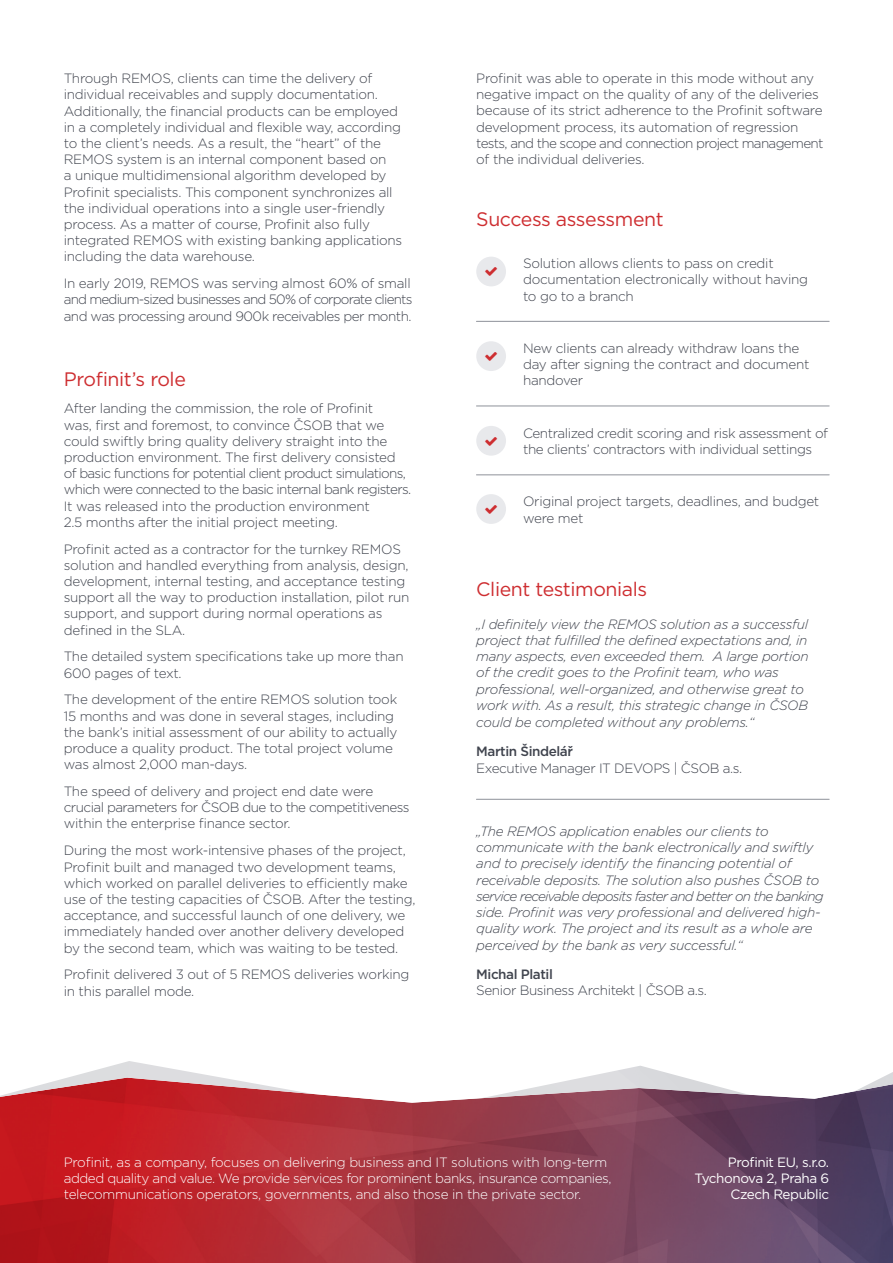
<style>
.page{position:relative;width:893px;height:1263px;background:#fff}
.page>*{position:absolute;margin:0;border:0;box-sizing:border-box;transform-origin:0 0}
.t1{font:19.5px "Gotham";letter-spacing:-.02em;color:#ce2e31}
.t2{font:300 13.5px/16.2px "Gotham";letter-spacing:-.02em;color:#40444e}
.t3{font:italic 300 13.5px/16.4px "Gotham";letter-spacing:-.02em;color:#40444e}
.t4{font:300 13.5px/16.2px "Gotham";letter-spacing:-.02em;color:#fff}
.t5{font:300 13.5px/16.2px "Gotham";letter-spacing:-.04em;color:#40444e}
.t6{font:13.5px/16.2px "Gotham";letter-spacing:-.03em;color:#fff;text-align:right}
.t7{font:500 13.5px "Gotham";letter-spacing:-.03em;color:#40444e}
</style>
<div class="page">
<img style="left:71px;top:1061px;width:822px;height:16px">
<img style="left:0;top:1077px;width:893px;height:186px">
<div style="left:476px;top:257px;width:30px;height:29px;background:#e8e9ec;border-radius:50%"></div>
<div style="left:476px;top:341px;width:30px;height:30px;background:#e8e9ec;border-radius:50%"></div>
<div style="left:476px;top:426px;width:30px;height:30px;background:#e8e9ec;border-radius:50%"></div>
<div style="left:476px;top:494px;width:30px;height:30px;background:#e8e9ec;border-radius:50%"></div>
<hr style="left:476px;top:321px;width:353px;height:1px;background:#8e9199">
<hr style="left:476px;top:406px;width:353px;height:1px;background:#8e9199">
<hr style="left:476px;top:475px;width:353px;height:1px;background:#8e9199">
<hr style="left:476px;top:799px;width:353px;height:1px;background:#8e9199">
<p class="t2" style="left:64px;top:71px;width:340px">Through REMOS, clients can time the delivery of individual receivables and supply documentation.<br>Additionally, the financial products can be employed in a completely individual and flexible way, according to the client’s needs. As a result, the “heart” of the REMOS system is an internal component based on<br>a unique multidimensional algorithm developed by Profinit specialists. This component synchronizes all the individual operations into a single user-friendly process. As a matter of course, Profinit also fully integrated REMOS with existing banking applications including the data warehouse.</p>
<p class="t5" style="left:64px;top:276px;width:350px">In early 2019, REMOS was serving almost 60% of small and medium-sized businesses and 50% of corporate clients and was processing around 900k receivables per month.</p>
<h1 class="t1" style="left:64px;top:372px;width:124px">Profinit’s role</h1>
<p class="t2" style="left:64px;top:401px;width:349px">After landing the commission, the role of Profinit<br>was, first and foremost, to convince ČSOB that we could swiftly bring quality delivery straight into the production environment. The first delivery consisted of basic functions for potential client product simulations, which were connected to the basic internal bank registers.<br>It was released into the production environment<br>2.5 months after the initial project meeting.</p>
<p class="t2" style="left:64px;top:542px;width:347px">Profinit acted as a contractor for the turnkey REMOS solution and handled everything from analysis, design, development, internal testing, and acceptance testing support all the way to production installation, pilot run support, and support during normal operations as defined in the SLA.</p>
<p class="t2" style="left:64px;top:649px;width:341px">The detailed system specifications take up more than<br>600 pages of text.</p>
<p class="t2" style="left:64px;top:692px;width:335px">The development of the entire REMOS solution took 15 months and was done in several stages, including the bank’s initial assessment of our ability to actually produce a quality product. The total project volume was almost 2,000 man-days.</p>
<p class="t2" style="left:64px;top:784px;width:347px">The speed of delivery and project end date were crucial parameters for ČSOB due to the competitiveness within the enterprise finance sector.</p>
<p class="t2" style="left:64px;top:843px;width:353px">During the most work-intensive phases of the project, Profinit built and managed two development teams, which worked on parallel deliveries to efficiently make use of the testing capacities of ČSOB. After the testing, acceptance, and successful launch of one delivery, we immediately handed over another delivery developed by the second team, which was waiting to be tested.</p>
<p class="t2" style="left:64px;top:967px;width:347px">Profinit delivered 3 out of 5 REMOS deliveries working in this parallel mode.</p>
<p class="t2" style="left:476px;top:71px;width:349px">Profinit was able to operate in this mode without any negative impact on the quality of any of the deliveries because of its strict adherence to the Profinit software development process, its automation of regression tests, and the scope and connection project management of the individual deliveries.</p>
<h1 class="t1" style="left:476px;top:212px;width:189px">Success assessment</h1>
<p class="t2" style="left:523px;top:256px;width:287px">Solution allows clients to pass on credit documentation electronically without having to go to a branch</p>
<p class="t2" style="left:523px;top:341px;width:288px">New clients can already withdraw loans the day after signing the contract and document handover</p>
<p class="t2" style="left:523px;top:426px;width:307px">Centralized credit scoring and risk assessment of the clients’ contractors with individual settings</p>
<p class="t2" style="left:523px;top:494px;width:298px;line-height:17.1px">Original project targets, deadlines, and budget were met</p>
<h1 class="t1" style="left:476px;top:581px;width:172px">Client testimonials</h1>
<p class="t3" style="left:476px;top:617px;width:334px">„I definitely view the REMOS solution as a successful project that fulfilled the defined expectations and, in many aspects, even exceeded them. A large portion of the credit goes to the Profinit team, who was professional, well-organized, and otherwise great to work with. As a result, this strategic change in ČSOB could be completed without any problems.“</p>
<p class="t7" style="left:476px;top:746px;width:98px">Martin Šindelář</p>
<p class="t2" style="left:476px;top:761px;width:267px">Executive Manager IT DEVOPS | ČSOB a.s.</p>
<p class="t3" style="left:476px;top:824px;width:349px">„The REMOS application enables our clients to communicate with the bank electronically and swiftly and to precisely identify the financing potential of receivable deposits. The solution also pushes ČSOB to service receivable deposits faster and better on the banking side. Profinit was very professional and delivered high&shy;quality work. The project and its result as a whole are perceived by the bank as very successful.“</p>
<p class="t7" style="left:476px;top:969px;width:78px">Michal Platil</p>
<p class="t2" style="left:476px;top:983px;width:232px">Senior Business Architekt | ČSOB a.s.</p>
<p class="t4" style="left:64px;top:1155px;width:549px">Profinit, as a company, focuses on delivering business and IT solutions with long-term added quality and value. We provide services for prominent banks, insurance companies, telecommunications operators, governments, and also those in the private sector.</p>
<p class="t6" style="left:695px;top:1155px;width:136px">Profinit EU, s.r.o.<br>Tychonova 2, Praha 6<br>Czech Republic</p>
</div>
